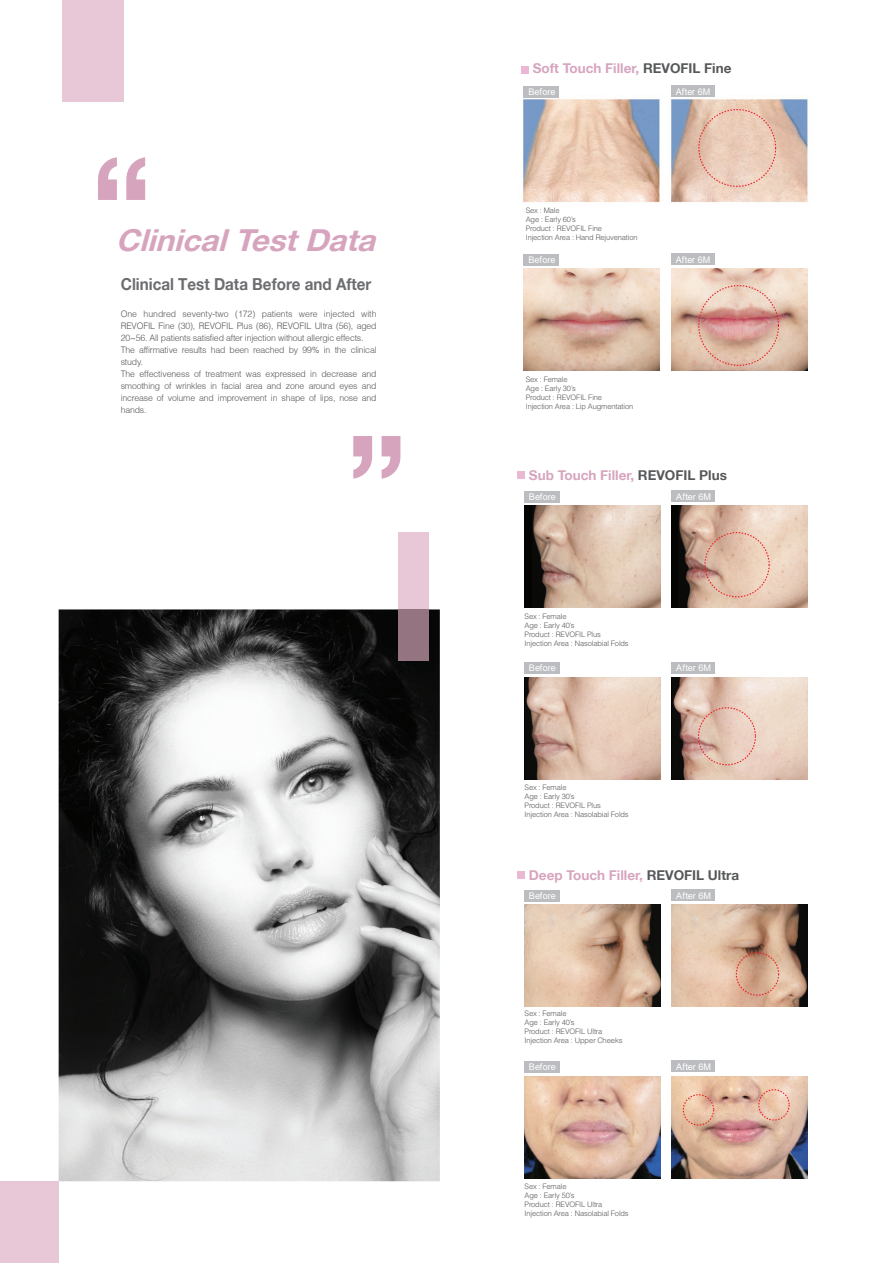
<style>
.page{position:relative;width:893px;height:1263px;background:#fff}
.page>*{position:absolute;margin:0;border:0;box-sizing:border-box;transform-origin:0 0}
.t1{font:700 132.9px "Helvetica 75";color:#d7a4be}
.t2{font:italic 700 30.15px "Helvetica 75";color:#d7a4be;scale:1.04 1}
.t3{font:700 16.5px "Helvetica 75";color:#6c6d70;scale:.92 1}
.t4{font:700 13.5px "Helvetica 75";color:#d7a4be}
.t5{font:9.15px "Arial";color:#fff}
.t6{font:300 9px/12px "Helvetica";letter-spacing:-.02em;color:#57585a}
.t7{font:300 7.5px/9px "Helvetica LT Std";letter-spacing:-.015em;color:#57585a}
.s1{color:#57585a}
</style>
<div class="page">
<img style="left:524px;top:268px;width:136px;height:102px">
<img style="left:671px;top:268px;width:136px;height:102px">
<div style="left:524px;top:254px;width:35px;height:11px;background:#bcbdc0"></div>
<div style="left:671px;top:253px;width:43px;height:11px;background:#bcbdc0"></div>
<div style="left:698px;top:285px;width:81px;height:81px;border:1px dashed #ee1d23;border-radius:50%"></div>
<img style="left:523px;top:95px;width:285px;height:108px">
<div style="left:524px;top:86px;width:35px;height:11px;background:#bcbdc0"></div>
<div style="left:671px;top:85px;width:43px;height:12px;background:#bcbdc0"></div>
<div style="left:698px;top:109px;width:78px;height:78px;border:1px dashed #ee1d23;border-radius:50%"></div>
<div style="left:521px;top:66px;width:7px;height:7px;background:#eab8d3"></div>
<img style="left:524px;top:505px;width:136px;height:102px">
<img style="left:672px;top:505px;width:136px;height:102px">
<img style="left:524px;top:677px;width:136px;height:102px">
<img style="left:672px;top:677px;width:136px;height:102px">
<div style="left:524px;top:663px;width:36px;height:11px;background:#bcbdc0"></div>
<div style="left:672px;top:662px;width:43px;height:11px;background:#bcbdc0"></div>
<div style="left:524px;top:491px;width:36px;height:11px;background:#bcbdc0"></div>
<div style="left:672px;top:491px;width:43px;height:11px;background:#bcbdc0"></div>
<div style="left:704px;top:532px;width:66px;height:65px;border:1px dashed #ee1d23;border-radius:50%"></div>
<div style="left:698px;top:707px;width:58px;height:58px;border:1px dashed #ee1d23;border-radius:50%"></div>
<div style="left:517px;top:472px;width:7px;height:7px;background:#eab8d3"></div>
<img style="left:524px;top:904px;width:136px;height:103px">
<img style="left:672px;top:904px;width:136px;height:103px">
<img style="left:524px;top:1076px;width:136px;height:102px">
<img style="left:672px;top:1076px;width:136px;height:102px">
<div style="left:524px;top:890px;width:36px;height:11px;background:#bcbdc0"></div>
<div style="left:672px;top:890px;width:43px;height:11px;background:#bcbdc0"></div>
<div style="left:524px;top:1061px;width:36px;height:11px;background:#bcbdc0"></div>
<div style="left:672px;top:1061px;width:43px;height:11px;background:#bcbdc0"></div>
<div style="left:758px;top:1089px;width:32px;height:31px;border:1px dashed #ee1d23;border-radius:50%"></div>
<div style="left:683px;top:1094px;width:31px;height:31px;border:1px dashed #ee1d23;border-radius:50%"></div>
<div style="left:736px;top:952px;width:43px;height:44px;border:1px dashed #ee1d23;border-radius:50%"></div>
<div style="left:517px;top:872px;width:7px;height:7px;background:#eab8d3"></div>
<div style="left:0;top:1181px;width:59px;height:82px;background:#e8c7d6"></div>
<div style="left:62px;top:0;width:61px;height:102px;background:#e8c7d6"></div>
<img style="left:59px;top:609px;width:381px;height:572px">
<div style="left:398px;top:532px;width:31px;height:77px;background:#e8c7d6"></div>
<div style="left:398px;top:609px;width:31px;height:51px;background:#957481"></div>
<h1 class="t1" style="left:91px;top:123px;width:63px">“</h1>
<h2 class="t2" style="left:116px;top:222px;width:260px">ClinicalTestData</h2>
<h3 class="t3" style="left:121px;top:274px;width:274px">Clinical Test Data Before and After</h3>
<p class="t6" style="left:121px;top:307px;width:257px">One hundred seventy-two (172) patients were injected with REVOFIL Fine (30), REVOFIL Plus (86), REVOFIL Ultra (56), aged 20~56. All patients satisfied after injection without allergic effects.<br>The affirmative results had been reached by 99% in the clinical study.<br>The effectiveness of treatment was expressed in decrease and smoothing of wrinkles in facial area and zone around eyes and increase of volume and improvement in shape of lips, nose and hands.</p>
<h1 class="t1" style="left:408px;top:513px;width:63px;rotate:-180deg">“</h1>
<h3 class="t4" style="left:533px;top:60px;width:200px">Soft Touch Filler, <span class="s1">REVOFIL Fine</span></h3>
<p class="t5" style="left:528px;top:85px;width:29px">Before</p>
<p class="t5" style="left:676px;top:85px;width:36px">After 6M</p>
<p class="t7" style="left:526px;top:206px;width:113px">Sex : Male<br>Age : Early 60’s<br>Product : REVOFIL Fine<br>Injection Area : Hand Rejuvenation</p>
<p class="t5" style="left:528px;top:253px;width:29px">Before</p>
<p class="t5" style="left:676px;top:253px;width:36px">After 6M</p>
<p class="t7" style="left:526px;top:375px;width:109px">Sex : Female<br>Age : Early 30’s<br>Product : REVOFIL Fine<br>Injection Area : Lip Augmentation</p>
<h3 class="t4" style="left:529px;top:467px;width:199px">Sub Touch Filler, <span class="s1">REVOFIL Plus</span></h3>
<p class="t5" style="left:529px;top:490px;width:29px">Before</p>
<p class="t5" style="left:676px;top:490px;width:36px">After 6M</p>
<p class="t7" style="left:525px;top:611px;width:106px">Sex : Female<br>Age : Early 40’s<br>Product : REVOFIL Plus<br>Injection Area : Nasolabial Folds</p>
<p class="t5" style="left:529px;top:662px;width:29px">Before</p>
<p class="t5" style="left:676px;top:662px;width:36px">After 6M</p>
<p class="t7" style="left:525px;top:783px;width:106px">Sex : Female<br>Age : Early 30’s<br>Product : REVOFIL Plus<br>Injection Area : Nasolabial Folds</p>
<h3 class="t4" style="left:529px;top:867px;width:212px">Deep Touch Filler, <span class="s1">REVOFIL Ultra</span></h3>
<p class="t5" style="left:529px;top:889px;width:29px">Before</p>
<p class="t5" style="left:676px;top:889px;width:36px">After 6M</p>
<p class="t7" style="left:525px;top:1008px;width:99px">Sex : Female<br>Age : Early 40’s<br>Product : REVOFIL Ultra<br>Injection Area : Upper Cheeks</p>
<p class="t5" style="left:529px;top:1060px;width:29px">Before</p>
<p class="t5" style="left:676px;top:1060px;width:36px">After 6M</p>
<p class="t7" style="left:525px;top:1182px;width:106px">Sex : Female<br>Age : Early 50’s<br>Product : REVOFIL Ultra<br>Injection Area : Nasolabial Folds</p>
</div>
